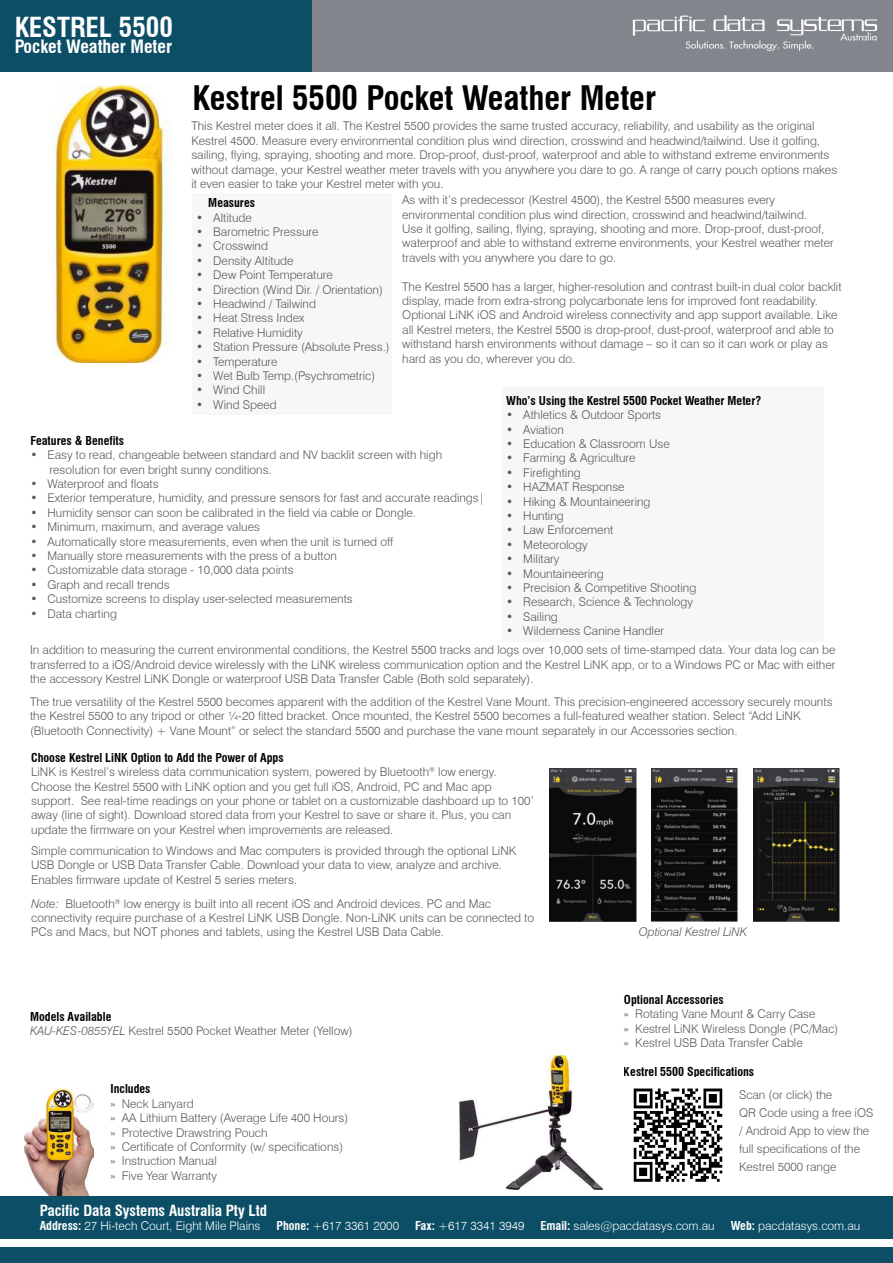
<style>
.page{position:relative;width:893px;height:1263px;background:#fff}
.page>*{position:absolute;margin:0;border:0;box-sizing:border-box;transform-origin:0 0}
.t1{font:700 condensed 33px "Swiss 721 BT";color:#000}
.t2{font:700 condensed 27px "Swiss 721 BT";color:#fff}
.t3{font:700 condensed 18px "Swiss 721 BT";color:#fff}
.t4{font:700 condensed 15px "Swiss 721 BT";color:#fff}
.t5{font:300 12px/14.4px "Swiss 721 BT";color:#58595b}
.t6{font:300 12px "Swiss 721 BT";color:#fff}
.t7{font:700 condensed 12px "Swiss 721 BT";color:#000}
.t8{font:italic 300 12px "Swiss 721 BT";color:#58595b}
.s1{font-weight:700;font-stretch:condensed;color:#000}
.s2{font-style:italic}
.s3{font-weight:700;font-stretch:condensed}
</style>
<div class="page">
<div style="left:502px;top:388px;width:322px;height:254px;background:#f7f7f7"></div>
<img style="left:24px;top:1089px;width:69px;height:107px">
<div style="left:192px;top:193px;width:200px;height:221px;background:#f7f7f7"></div>
<div style="left:0;top:0;width:312px;height:72px;background:#0c4e66"></div>
<div style="left:312px;top:0;width:581px;height:72px;background:#82868c"></div>
<img style="left:632px;top:15px;width:246px;height:36px">
<img style="left:54px;top:85px;width:116px;height:277px">
<div style="left:0;top:1196px;width:893px;height:43px;background:#0c4e66"></div>
<div style="left:0;top:1247px;width:893px;height:16px;background:#0c4e66"></div>
<img style="left:549px;top:769px;width:87px;height:152px">
<img style="left:651px;top:769px;width:87px;height:152px">
<img style="left:753px;top:769px;width:87px;height:152px">
<img style="left:633px;top:1088px;width:90px;height:94px">
<img style="left:459px;top:1055px;width:143px;height:134px">
<h2 class="t2" style="left:14px;top:11px;width:160px">KESTREL 5500</h2>
<h3 class="t3" style="left:14px;top:36px;width:160px">Pocket Weather Meter</h3>
<h1 class="t1" style="left:192px;top:78px;width:465px">Kestrel 5500 Pocket Weather Meter</h1>
<p class="t5" style="left:191px;top:119px;width:647px">This Kestrel meter does it all. The Kestrel 5500 provides the same trusted accuracy, reliability, and usability as the original Kestrel 4500. Measure every environmental condition plus wind direction, crosswind and headwind/tailwind. Use it golfing, sailing, flying, spraying, shooting and more. Drop-proof, dust-proof, waterproof and able to withstand extreme environments without damage, your Kestrel weather meter travels with you anywhere you dare to go. A range of carry pouch options makes it even easier to take your Kestrel meter with you.</p>
<p class="t5" style="left:402px;top:193px;width:433px">As with it’s predecessor (Kestrel 4500), the Kestrel 5500 measures every environmental condition plus wind direction, crosswind and headwind/tailwind.<br>Use it golfing, sailing, flying, spraying, shooting and more. Drop-proof, dust-proof, waterproof and able to withstand extreme environments, your Kestrel weather meter travels with you anywhere you dare to go.</p>
<p class="t5" style="left:402px;top:279px;width:441px">The Kestrel 5500 has a larger, higher-resolution and contrast built-in dual color backlit display, made from extra-strong polycarbonate lens for improved font readability.<br>Optional LiNK iOS and Android wireless connectivity and app support available. Like all Kestrel meters, the Kestrel 5500 is drop-proof, dust-proof, waterproof and able to withstand harsh environments without damage – so it can so it can work or play as hard as you do, wherever you do.</p>
<p class="t7" style="left:208px;top:196px;width:48px">Measures</p>
<p class="t5" style="left:196px;top:210px;width:57px">• Altitude</p>
<p class="t5" style="left:196px;top:224px;width:124px">• Barometric Pressure</p>
<p class="t5" style="left:196px;top:239px;width:73px">• Crosswind</p>
<p class="t5" style="left:196px;top:253px;width:99px">• Density Altitude</p>
<p class="t5" style="left:196px;top:268px;width:138px">• Dew Point Temperature</p>
<p class="t5" style="left:196px;top:282px;width:188px">• Direction (Wind Dir. / Orientation)</p>
<p class="t5" style="left:196px;top:296px;width:121px">• Headwind / Tailwind</p>
<p class="t5" style="left:196px;top:311px;width:110px">• Heat Stress Index</p>
<p class="t5" style="left:196px;top:325px;width:108px">• Relative Humidity</p>
<p class="t5" style="left:196px;top:340px;width:195px">• Station Pressure (Absolute Press.)</p>
<p class="t5" style="left:196px;top:354px;width:83px">• Temperature</p>
<p class="t5" style="left:196px;top:368px;width:181px">• Wet Bulb Temp.(Psychrometric)</p>
<p class="t5" style="left:196px;top:383px;width:70px">• Wind Chill</p>
<p class="t5" style="left:196px;top:397px;width:82px">• Wind Speed</p>
<p class="t7" style="left:506px;top:393px;width:256px">Who’s Using the Kestrel 5500 Pocket Weather Meter?</p>
<p class="t5" style="left:506px;top:408px;width:156px">• Athletics &amp; Outdoor Sports</p>
<p class="t5" style="left:506px;top:422px;width:59px">• Aviation</p>
<p class="t5" style="left:506px;top:436px;width:165px">• Education &amp; Classroom Use</p>
<p class="t5" style="left:506px;top:451px;width:131px">• Farming &amp; Agriculture</p>
<p class="t5" style="left:506px;top:465px;width:76px">• Firefighting</p>
<p class="t5" style="left:506px;top:480px;width:120px">• HAZMAT Response</p>
<p class="t5" style="left:506px;top:494px;width:146px">• Hiking &amp; Mountaineering</p>
<p class="t5" style="left:506px;top:508px;width:59px">• Hunting</p>
<p class="t5" style="left:506px;top:523px;width:109px">• Law Enforcement</p>
<p class="t5" style="left:506px;top:537px;width:83px">• Meteorology</p>
<p class="t5" style="left:506px;top:552px;width:55px">• Military</p>
<p class="t5" style="left:506px;top:566px;width:99px">• Mountaineering</p>
<p class="t5" style="left:506px;top:580px;width:192px">• Precision &amp; Competitive Shooting</p>
<p class="t5" style="left:506px;top:595px;width:188px">• Research, Science &amp; Technology</p>
<p class="t5" style="left:506px;top:609px;width:53px">• Sailing</p>
<p class="t5" style="left:506px;top:624px;width:159px">• Wilderness Canine Handler</p>
<p class="t7" style="left:30px;top:433px;width:95px">Features &amp; Benefits</p>
<p class="t5" style="left:50px;top:448px;width:394px;text-indent:-19px">• Easy to read, changeable between standard and NV backlit screen with high resolution for even bright sunny conditions.</p>
<p class="t5" style="left:30px;top:476px;width:130px">• Waterproof and floats</p>
<p class="t5" style="left:30px;top:491px;width:456px">• Exterior temperature, humidity, and pressure sensors for fast and accurate readings|</p>
<p class="t5" style="left:30px;top:505px;width:387px">• Humidity sensor can soon be calibrated in the field via cable or Dongle.</p>
<p class="t5" style="left:30px;top:520px;width:231px">• Minimum, maximum, and average values</p>
<p class="t5" style="left:30px;top:534px;width:365px">• Automatically store measurements, even when the unit is turned off</p>
<p class="t5" style="left:30px;top:548px;width:308px">• Manually store measurements with the press of a button</p>
<p class="t5" style="left:30px;top:563px;width:265px">• Customizable data storage - 10,000 data points</p>
<p class="t5" style="left:30px;top:577px;width:141px">• Graph and recall trends</p>
<p class="t5" style="left:30px;top:592px;width:324px">• Customize screens to display user-selected measurements</p>
<p class="t5" style="left:30px;top:606px;width:88px">• Data charting</p>
<p class="t5" style="left:30px;top:643px;width:807px;text-align:justify">In addition to measuring the current environmental conditions, the Kestrel 5500 tracks and logs over 10,000 sets of time-stamped data. Your data log can be transferred to a iOS/Android device wirelessly with the LiNK wireless communication option and the Kestrel LiNK app, or to a Windows PC or Mac with either the accessory Kestrel LiNK Dongle or waterproof USB Data Transfer Cable (Both sold separately).</p>
<p class="t5" style="left:30px;top:694px;width:804px">The true versatility of the Kestrel 5500 becomes apparent with the addition of the Kestrel Vane Mount. This precision-engineered accessory securely mounts the Kestrel 5500 to any tripod or other ¼-20 fitted bracket. Once mounted, the Kestrel 5500 becomes a full-featured weather station. Select “Add LiNK (Bluetooth Connectivity) + Vane Mount” or select the standard 5500 and purchase the vane mount separately in our Accessories section.</p>
<p class="t5" style="left:31px;top:750px;width:504px"><span class="s1">Choose Kestrel LiNK Option to Add the Power of Apps<br></span>LiNK is Kestrel’s wireless data communication system, powered by Bluetooth<sup>®</sup> low energy.<br>Choose the Kestrel 5500 with LiNK option and you get full iOS, Android, PC and Mac app support. See real-time readings on your phone or tablet on a customizable dashboard up to 100’ away (line of sight). Download stored data from your Kestrel to save or share it. Plus, you can update the firmware on your Kestrel when improvements are released.</p>
<p class="t5" style="left:31px;top:843px;width:487px">Simple communication to Windows and Mac computers is provided through the optional LiNK<br>USB Dongle or USB Data Transfer Cable. Download your data to view, analyze and archive.<br>Enables firmware update of Kestrel 5 series meters.</p>
<p class="t5" style="left:31px;top:896px;width:504px"><span class="s2">Note:</span> Bluetooth<sup>®</sup> low energy is built into all recent iOS and Android devices. PC and Mac connectivity require purchase of a Kestrel LiNK USB Dongle. Non-LiNK units can be connected to<br>PCs and Macs, but NOT phones and tablets, using the Kestrel USB Data Cable.</p>
<p class="t5" style="left:30px;top:1009px;width:324px"><span class="s1">Models Available<br></span><span class="s2">KAU-KES-0855YEL</span> Kestrel 5500 Pocket Weather Meter (Yellow)</p>
<p class="t7" style="left:111px;top:1082px;width:42px">Includes</p>
<p class="t5" style="left:111px;top:1096px;width:239px">» Neck Lanyard<br>» AA Lithium Battery (Average Life 400 Hours) » Protective Drawstring Pouch<br>» Certificate of Conformity (w/ specifications) » Instruction Manual<br>» Five Year Warranty</p>
<p class="t8" style="left:639px;top:925px;width:109px">Optional Kestrel LiNK</p>
<p class="t7" style="left:624px;top:992px;width:101px">Optional Accessories</p>
<p class="t5" style="left:624px;top:1007px;width:216px">» Rotating Vane Mount &amp; Carry Case<br>» Kestrel LiNK Wireless Dongle (PC/Mac) » Kestrel USB Data Transfer Cable</p>
<p class="t7" style="left:624px;top:1064px;width:132px">Kestrel 5500 Specifications</p>
<p class="t5" style="left:739px;top:1085px;width:136px;line-height:18px">Scan (or click) the<br>QR Code using a free iOS / Android App to view the full specifications of the<br>Kestrel 5000 range</p>
<p class="t4" style="left:40px;top:1201px;width:229px">Pacific Data Systems Australia Pty Ltd</p>
<p class="t6" style="left:40px;top:1218px;width:222px"><span class="s3">Address:</span> 27 Hi-tech Court, Eight Mile Plains</p>
<p class="t6" style="left:277px;top:1218px;width:124px"><span class="s3">Phone:</span> +617 3361 2000</p>
<p class="t6" style="left:415px;top:1218px;width:111px"><span class="s3">Fax:</span> +617 3341 3949</p>
<p class="t6" style="left:541px;top:1218px;width:176px"><span class="s3">Email:</span> sales@pacdatasys.com.au</p>
<p class="t6" style="left:731px;top:1218px;width:131px"><span class="s3">Web:</span> pacdatasys.com.au</p>
</div>
